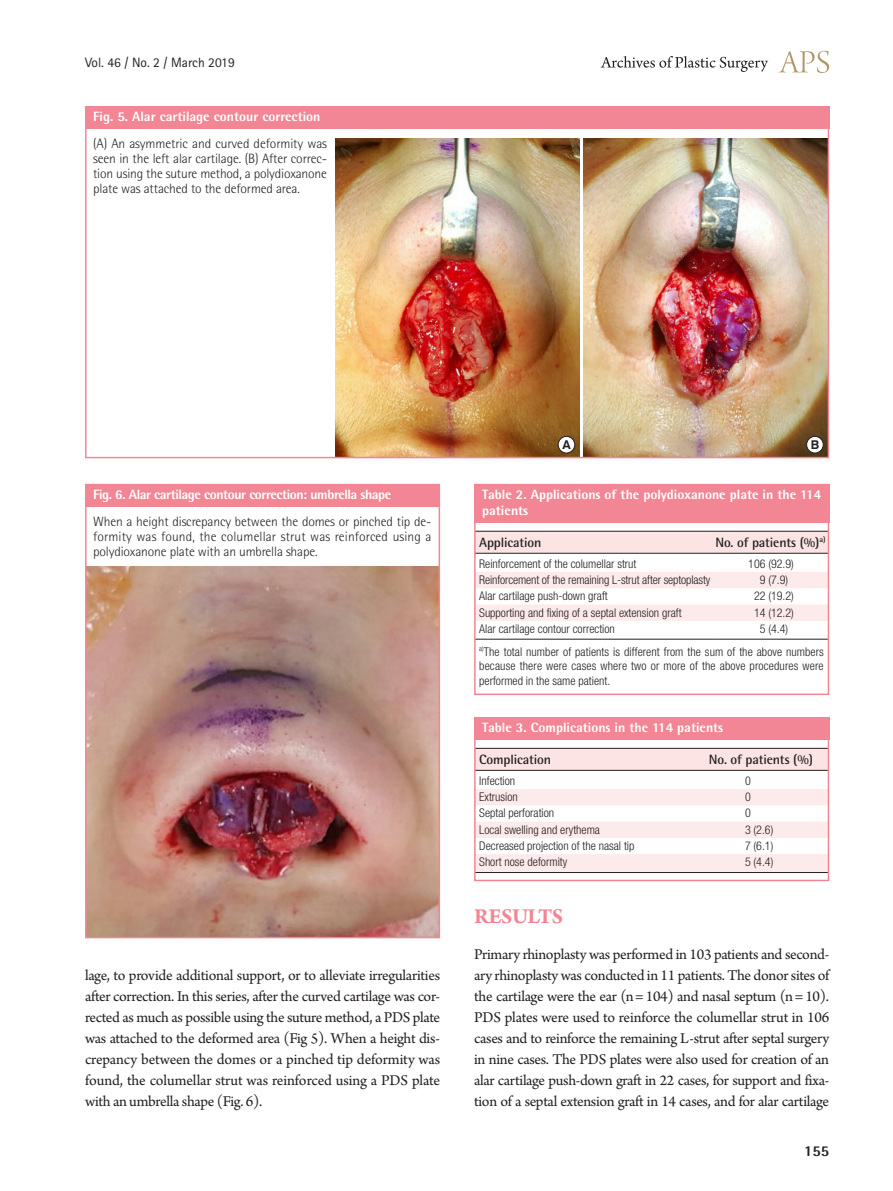
<style>
.page{position:relative;width:893px;height:1191px;background:#fff}
.page>*{position:absolute;margin:0;border:0;box-sizing:border-box;transform-origin:0 0}
.대제목{font:700 22.5px "Arno Pro";letter-spacing:-.02em;color:#f38694}
.본문_0{font:15.75px/21px "Arno Pro";letter-spacing:-.02em;color:#231f20;text-align:justify}
.t1{font:800 15px "Rotis Semi Sans Std";color:#231f20}
.그림설명{font:300 13.5px/15px "Rotis Semi Sans Std";letter-spacing:-.01em;color:#231f20;text-align:justify}
.표그림제목{font:800 13.5px/16.2px "Rotis Semi Sans Std";color:#fff}
.표열제목{font:700 13.5px "Rotis Semi Sans Std";letter-spacing:-.01em;color:#231f20}
.표그림제목-2{font:800 13.5px "Rotis Semi Sans Std";letter-spacing:-.03em;color:#fff}
.t2{font:13.5px "Rotis Sans Serif Std";color:#231f20}
.t3{font:700 12.15px "Swiss 721 BT";color:#231f20}
.표본문{font:300 condensed 12px/14.4px "Helvetica Neue LT Std";color:#231f20;text-align:justify}
</style>
<div class="page">
<svg style="left:779px;top:51px;width:50px;height:22px"></svg>
<svg style="left:601px;top:56px;width:167px;height:16px"></svg>
<div style="left:85px;top:106px;width:744px;height:23px;background:#f38694"></div>
<img style="left:335px;top:138px;width:244px;height:317px">
<img style="left:583px;top:138px;width:243px;height:317px">
<div style="left:558px;top:436px;width:17px;height:17px;background:#fff;border-radius:50%"></div>
<div style="left:558px;top:436px;width:17px;height:17px;border:1px solid #231f20;border-radius:50%"></div>
<div style="left:807px;top:436px;width:16px;height:17px;background:#fff;border-radius:50%"></div>
<div style="left:806px;top:436px;width:17px;height:17px;border:1px solid #231f20;border-radius:50%"></div>
<div style="left:85px;top:106px;width:744px;height:352px;border:2px solid #f38694"></div>
<img style="left:88px;top:567px;width:349px;height:368px">
<div style="left:85px;top:484px;width:354px;height:22px;background:#f38694"></div>
<div style="left:85px;top:484px;width:355px;height:454px;border:2px solid #f38694"></div>
<svg style="left:477px;top:532px;width:349px;height:107px"></svg>
<hr style="left:475px;top:531px;width:238px;height:1px;background:#231f20">
<hr style="left:713px;top:531px;width:115px;height:1px;background:#231f20">
<hr style="left:475px;top:553px;width:238px;height:1px;background:#231f20">
<hr style="left:713px;top:553px;width:115px;height:1px;background:#231f20">
<hr style="left:475px;top:639px;width:238px;height:1px;background:#231f20">
<hr style="left:713px;top:639px;width:115px;height:1px;background:#231f20">
<div style="left:474px;top:484px;width:355px;height:38px;background:#f38694"></div>
<div style="left:474px;top:484px;width:355px;height:211px;border:2px solid #f38694"></div>
<svg style="left:477px;top:749px;width:349px;height:123px"></svg>
<hr style="left:475px;top:748px;width:219px;height:1px;background:#231f20">
<hr style="left:694px;top:748px;width:134px;height:1px;background:#231f20">
<hr style="left:475px;top:770px;width:219px;height:1px;background:#231f20">
<hr style="left:694px;top:770px;width:134px;height:1px;background:#231f20">
<hr style="left:475px;top:872px;width:219px;height:1px;background:#231f20">
<hr style="left:694px;top:872px;width:134px;height:1px;background:#231f20">
<div style="left:474px;top:717px;width:355px;height:22px;background:#f38694"></div>
<div style="left:474px;top:717px;width:355px;height:164px;border:2px solid #f38694"></div>
<p class="t2" style="left:85px;top:54px;width:151px">Vol. 46 / No. 2 / March 2019</p>
<p class="표그림제목" style="left:93px;top:108px;width:229px">Fig. 5. Alar cartilage contour correction</p>
<p class="그림설명" style="left:93px;top:136px;width:235px">(A) An asymmetric and curved deformity was seen in the left alar cartilage. (B) After correc&shy;tion using the suture method, a polydioxanone plate was attached to the deformed area.</p>
<p class="표그림제목-2" style="left:93px;top:485px;width:300px">Fig. 6. Alar cartilage contour correction: umbrella shape</p>
<p class="그림설명" style="left:93px;top:513px;width:340px">When a height discrepancy between the domes or pinched tip de&shy;formity was found, the columellar strut was reinforced using a polydioxanone plate with an umbrella shape.</p>
<p class="본문_0" style="left:85px;top:966px;width:357px">lage, to provide additional support, or to alleviate irregularities after correction. In this series, after the curved cartilage was cor&shy;rected as much as possible using the suture method, a PDS plate was attached to the deformed area (Fig 5). When a height dis&shy;crepancy between the domes or a pinched tip deformity was found, the columellar strut was reinforced using a PDS plate with an umbrella shape (Fig. 6).</p>
<p class="t3" style="left:562px;top:437px;width:10px">A</p>
<p class="t3" style="left:811px;top:437px;width:10px">B</p>
<p class="표그림제목" style="left:482px;top:485px;width:340px">Table 2. Applications of the polydioxanone plate in the 114 patients</p>
<p class="표열제목" style="left:479px;top:534px;width:64px">Application</p>
<p class="표열제목" style="left:715px;top:534px;width:112px">No. of patients (%)<sup>a)</sup></p>
<p class="표본문" style="left:479px;top:556px;width:159px">Reinforcement of the columellar strut</p>
<p class="표본문" style="left:748px;top:556px;width:47px">106 (92.9)</p>
<p class="표본문" style="left:479px;top:572px;width:233px">Reinforcement of the remaining L-strut after septoplasty</p>
<p class="표본문" style="left:760px;top:572px;width:30px">9 (7.9)</p>
<p class="표본문" style="left:479px;top:589px;width:130px">Alar cartilage push-down graft</p>
<p class="표본문" style="left:754px;top:589px;width:41px">22 (19.2)</p>
<p class="표본문" style="left:479px;top:605px;width:204px">Supporting and fixing of a septal extension graft</p>
<p class="표본문" style="left:754px;top:605px;width:41px">14 (12.2)</p>
<p class="표본문" style="left:479px;top:621px;width:137px">Alar cartilage contour correction</p>
<p class="표본문" style="left:760px;top:621px;width:30px">5 (4.4)</p>
<p class="표본문" style="left:479px;top:644px;width:346px"><sup>a)</sup>The total number of patients is different from the sum of the above numbers because there were cases where two or more of the above procedures were performed in the same patient.</p>
<p class="표그림제목" style="left:482px;top:719px;width:243px">Table 3. Complications in the 114 patients</p>
<p class="표열제목" style="left:479px;top:751px;width:73px">Complication</p>
<p class="표열제목" style="left:709px;top:751px;width:106px">No. of patients (%)</p>
<p class="표본문" style="left:479px;top:773px;width:37px">Infection</p>
<p class="표본문" style="left:745px;top:773px;width:7px">0</p>
<p class="표본문" style="left:479px;top:789px;width:40px">Extrusion</p>
<p class="표본문" style="left:745px;top:789px;width:7px">0</p>
<p class="표본문" style="left:479px;top:806px;width:77px">Septal perforation</p>
<p class="표본문" style="left:745px;top:806px;width:7px">0</p>
<p class="표본문" style="left:479px;top:822px;width:122px">Local swelling and erythema</p>
<p class="표본문" style="left:745px;top:822px;width:30px">3 (2.6)</p>
<p class="표본문" style="left:479px;top:838px;width:157px">Decreased projection of the nasal tip</p>
<p class="표본문" style="left:745px;top:838px;width:30px">7 (6.1)</p>
<p class="표본문" style="left:479px;top:854px;width:89px">Short nose deformity</p>
<p class="표본문" style="left:745px;top:854px;width:30px">5 (4.4)</p>
<p class="대제목" style="left:474px;top:903px;width:91px">RESULTS</p>
<p class="본문_0" style="left:474px;top:945px;width:357px">Primary rhinoplasty was performed in 103 patients and second&shy;ary rhinoplasty was conducted in 11 patients. The donor sites of the cartilage were the ear (n = 104) and nasal septum (n = 10).<br>PDS plates were used to reinforce the columellar strut in 106 cases and to reinforce the remaining L-strut after septal surgery in nine cases. The PDS plates were also used for creation of an alar cartilage push-down graft in 22 cases, for support and fixa&shy;tion of a septal extension graft in 14 cases, and for alar cartilage</p>
<p class="t1" style="left:804px;top:1141px;width:27px">155</p>
</div>
